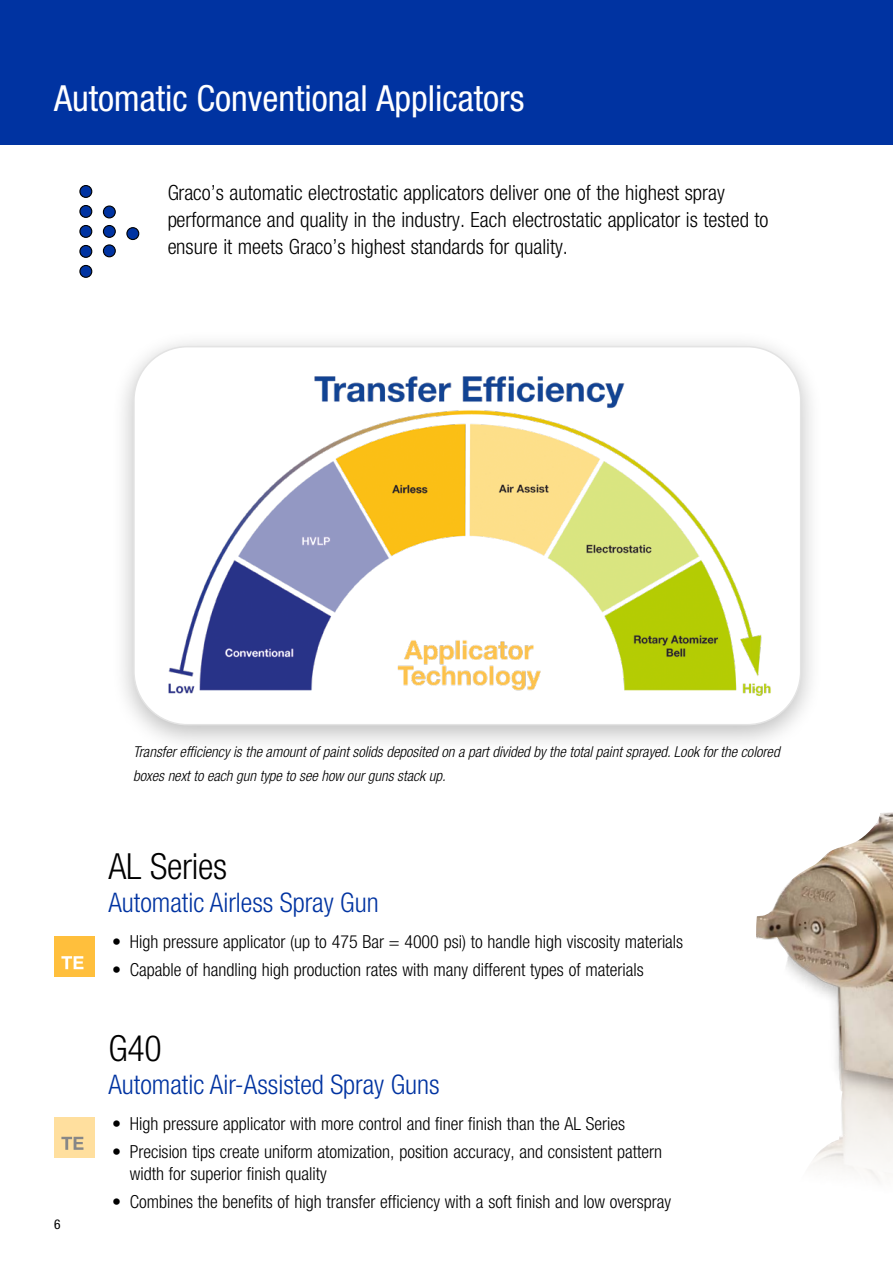
<style>
.page{position:relative;width:893px;height:1263px;background:#fff}
.page>*{position:absolute;margin:0;border:0;box-sizing:border-box;transform-origin:0 0}
.t1{font:condensed 36px "Helvetica Neue LT Std";color:#fff}
.t2{font:300 condensed 36px "Helvetica Neue LT Std";letter-spacing:-.01em;color:#000}
.t3{font:300 condensed 27px "Helvetica Neue LT Std";color:#0033a1}
.t4{font:300 condensed 21px/27px "Helvetica Neue LT Std";color:#000}
.t5{font:300 condensed 18px/21.6px "Helvetica Neue LT Std";color:#000}
.t6{font:italic 300 condensed 15px/24px "Helvetica Neue LT Std";color:#000}
.t7{font:condensed 13.5px "Helvetica Neue LT Std";color:#000}
</style>
<div class="page">
<div style="left:0;top:0;width:893px;height:145px;background:#0033a1"></div>
<div style="left:111px;top:330px;width:713px;height:424px;background:#000;opacity:.26"></div>
<img style="left:134px;top:348px;width:667px;height:377px">
<img style="left:756px;top:812px;width:137px;height:370px">
<div style="left:54px;top:937px;width:41px;height:40px;background:#ffbf3c"></div>
<svg style="left:61px;top:956px;width:22px;height:13px"></svg>
<div style="left:54px;top:1117px;width:41px;height:40px;background:#ffdf9e"></div>
<svg style="left:61px;top:1137px;width:22px;height:13px"></svg>
<div style="left:127px;top:228px;width:12px;height:11px;background:#0033a1;border-radius:50%"></div>
<div style="left:126px;top:227px;width:13px;height:13px;border:1px solid #000;border-radius:50%"></div>
<div style="left:103px;top:245px;width:12px;height:12px;background:#0033a1;border-radius:50%"></div>
<div style="left:103px;top:244px;width:13px;height:13px;border:1px solid #000;border-radius:50%"></div>
<div style="left:103px;top:225px;width:12px;height:12px;background:#0033a1;border-radius:50%"></div>
<div style="left:103px;top:225px;width:13px;height:13px;border:1px solid #000;border-radius:50%"></div>
<div style="left:103px;top:206px;width:12px;height:12px;background:#0033a1;border-radius:50%"></div>
<div style="left:103px;top:205px;width:13px;height:13px;border:1px solid #000;border-radius:50%"></div>
<div style="left:80px;top:245px;width:12px;height:12px;background:#0033a1;border-radius:50%"></div>
<div style="left:79px;top:245px;width:13px;height:13px;border:1px solid #000;border-radius:50%"></div>
<div style="left:80px;top:265px;width:12px;height:12px;background:#0033a1;border-radius:50%"></div>
<div style="left:79px;top:265px;width:13px;height:13px;border:1px solid #000;border-radius:50%"></div>
<div style="left:80px;top:225px;width:12px;height:12px;background:#0033a1;border-radius:50%"></div>
<div style="left:79px;top:225px;width:13px;height:13px;border:1px solid #000;border-radius:50%"></div>
<div style="left:80px;top:206px;width:12px;height:11px;background:#0033a1;border-radius:50%"></div>
<div style="left:79px;top:205px;width:13px;height:13px;border:1px solid #000;border-radius:50%"></div>
<div style="left:80px;top:186px;width:12px;height:11px;background:#0033a1;border-radius:50%"></div>
<div style="left:79px;top:185px;width:13px;height:13px;border:1px solid #000;border-radius:50%"></div>
<h1 class="t1" style="left:54px;top:77px;width:472px">Automatic Conventional Applicators</h1>
<p class="t4" style="left:167px;top:179px;width:603px">Graco’s automatic electrostatic applicators deliver one of the highest spray performance and quality in the industry. Each electrostatic applicator is tested to ensure it meets Graco’s highest standards for quality.</p>
<p class="t6" style="left:133px;top:740px;width:648px">Transfer efficiency is the amount of paint solids deposited on a part divided by the total paint sprayed. Look for the colored boxes next to each gun type to see how our guns stack up.</p>
<h1 class="t2" style="left:108px;top:846px;width:120px">AL Series</h1>
<h2 class="t3" style="left:108px;top:887px;width:272px">Automatic Airless Spray Gun</h2>
<p class="t5" style="left:113px;top:931px;width:572px">• High pressure applicator (up to 475 Bar = 4000 psi) to handle high viscosity materials</p>
<p class="t5" style="left:113px;top:959px;width:533px">• Capable of handling high production rates with many different types of materials</p>
<h1 class="t2" style="left:108px;top:1028px;width:55px">G40</h1>
<h2 class="t3" style="left:108px;top:1069px;width:333px">Automatic Air-Assisted Spray Guns</h2>
<p class="t7" style="left:54px;top:1216px;width:8px">6</p>
<p class="t5" style="left:113px;top:1113px;width:514px">• High pressure applicator with more control and finer finish than the AL Series</p>
<p class="t5" style="left:130px;top:1141px;width:534px;text-indent:-17px">• Precision tips create uniform atomization, position accuracy, and consistent pattern width for superior finish quality</p>
<p class="t5" style="left:113px;top:1190px;width:560px">• Combines the benefits of high transfer efficiency with a soft finish and low overspray</p>
</div>
